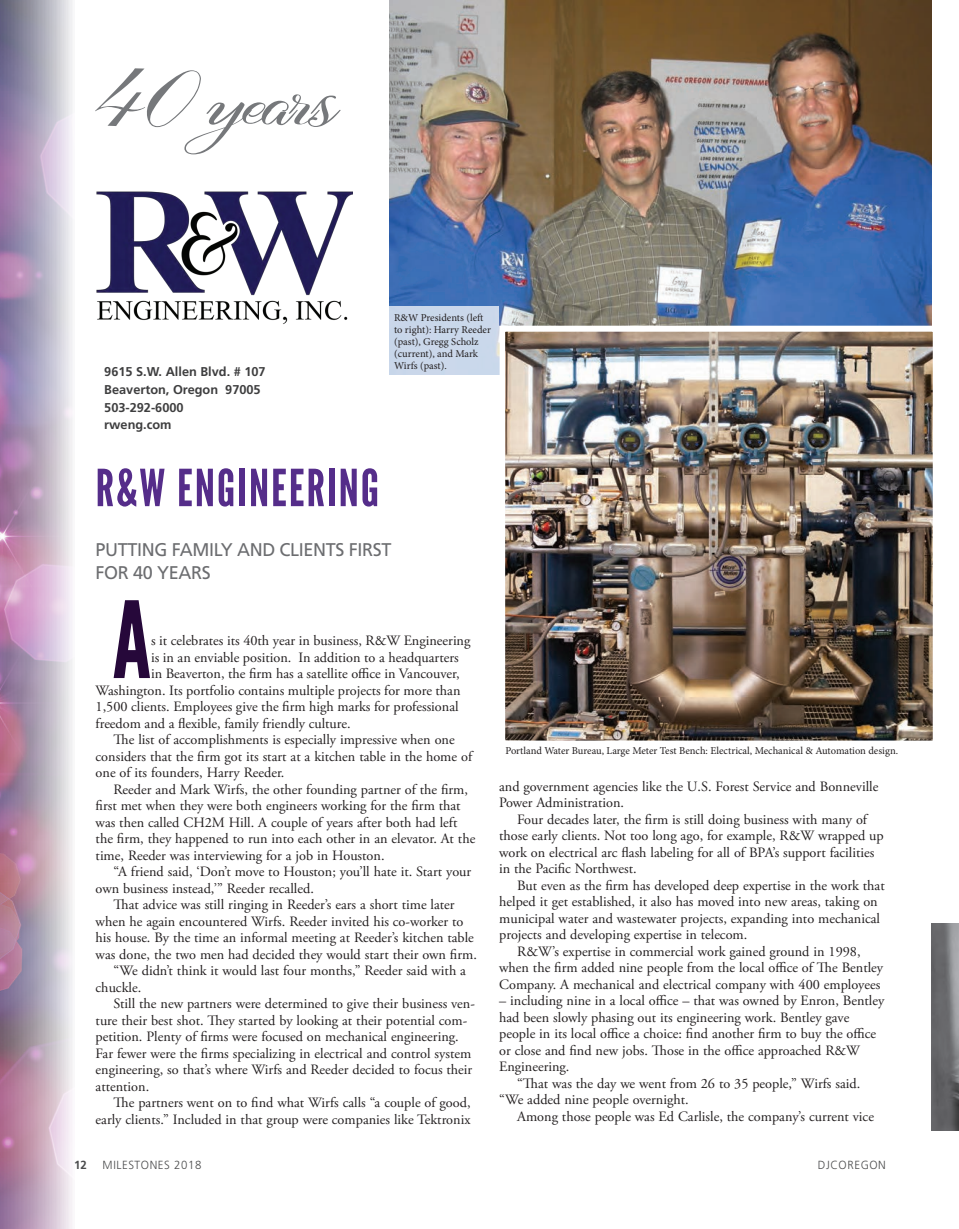
<style>
.page{position:relative;width:959px;height:1229px;background:#fff}
.page>*{position:absolute;margin:0;border:0;box-sizing:border-box;transform-origin:0 0}
.t1{font:166.05px "Signarita Anne";letter-spacing:-.03em;color:#76787b}
.t2{font:105.9px "League Gothic";color:#26083a}
.t3{font:51px "League Gothic";letter-spacing:.04em;color:#552d8a}
.t4{font:18.3px/22.5px "Frutiger LT Pro";letter-spacing:-.02em;color:#6c6d70}
.t5{font:14.25px/16.5px "Adobe Garamond Pro";color:#231f20}
.t6{font:700 12.75px/17.5px "Frutiger LT Pro";color:#3e3e3f}
.t7{font:300 11.7px "Frutiger LT Pro";letter-spacing:.05em;color:#4b4c4d}
.t8{font:700 11.7px "Frutiger LT Pro";color:#4b4c4d}
.t9{font:10.5px/12px "Minion Pro";color:#231f20}
.s1{font-family:"Kunstler Script";font-style:italic;font-size:169.05px}
</style>
<div class="page">
<img style="left:0;top:0;width:73px;height:1228px">
<img style="left:96px;top:191px;width:257px;height:133px">
<img style="left:389px;top:0;width:543px;height:326px">
<img style="left:506px;top:333px;width:425px;height:406px">
<div style="left:499px;top:326px;width:439px;height:420px;border:6px solid #fff"></div>
<img style="left:932px;top:923px;width:26px;height:207px">
<div style="left:386px;top:306px;width:113px;height:68px;background:#cad8eb"></div>
<h1 class="t1" style="left:91px;top:-29px;width:249px"><span class="s1">40</span> years</h1>
<p class="t6" style="left:104px;top:363px;width:163px">9615 S.W. Allen Blvd. # 107<br>Beaverton, Oregon 97005<br>503-292-6000<br>rweng.com</p>
<h3 class="t3" style="left:96px;top:457px;width:285px">R&amp;W ENGINEERING</h3>
<p class="t9" style="left:394px;top:311px;width:98px">R&amp;W Presidents (left to right): Harry Reeder (past), Gregg Scholz (current), and Mark<br>Wirfs (past).</p>
<p class="t4" style="left:96px;top:539px;width:297px">PUTTING FAMILY AND CLIENTS FIRST<br>FOR 40 YEARS</p>
<h2 class="t2" style="left:113px;top:577px;width:40px">A</h2>
<p class="t5" style="left:151px;top:633px;width:321px">s it celebrates its 40th year in business, R&amp;W Engineering</p>
<p class="t5" style="left:151px;top:649px;width:309px">is in an enviable position. In addition to a headquarters</p>
<p class="t5" style="left:151px;top:666px;width:310px">in Beaverton, the firm has a satellite office in Vancouver,</p>
<p class="t5" style="left:96px;top:682px;width:366px">Washington. Its portfolio contains multiple projects for more than</p>
<p class="t5" style="left:96px;top:699px;width:364px">1,500 clients. Employees give the firm high marks for professional</p>
<p class="t5" style="left:96px;top:715px;width:256px">freedom and a flexible, family friendly culture.</p>
<p class="t5" style="left:114px;top:732px;width:342px">The list of accomplishments is especially impressive when one</p>
<p class="t5" style="left:96px;top:748px;width:378px">considers that the firm got its start at a kitchen table in the home of</p>
<p class="t5" style="left:96px;top:765px;width:190px">one of its founders, Harry Reeder.</p>
<p class="t5" style="left:114px;top:781px;width:356px">Reeder and Mark Wirfs, the other founding partner of the firm,</p>
<p class="t5" style="left:96px;top:798px;width:366px">first met when they were both engineers working for the firm that</p>
<p class="t5" style="left:96px;top:814px;width:363px">was then called CH2M Hill. A couple of years after both had left</p>
<p class="t5" style="left:96px;top:831px;width:381px">the firm, they happened to run into each other in an elevator. At the</p>
<p class="t5" style="left:96px;top:847px;width:290px">time, Reeder was interviewing for a job in Houston.</p>
<p class="t5" style="left:114px;top:864px;width:359px">“A friend said, ‘Don’t move to Houston; you’ll hate it. Start your</p>
<p class="t5" style="left:96px;top:880px;width:220px">own business instead,’” Reeder recalled.</p>
<p class="t5" style="left:114px;top:897px;width:342px">That advice was still ringing in Reeder’s ears a short time later</p>
<p class="t5" style="left:96px;top:913px;width:369px">when he again encountered Wirfs. Reeder invited his co-worker to</p>
<p class="t5" style="left:96px;top:930px;width:380px">his house. By the time an informal meeting at Reeder’s kitchen table</p>
<p class="t5" style="left:96px;top:946px;width:383px">was done, the two men had decided they would start their own firm.</p>
<p class="t5" style="left:114px;top:963px;width:354px">“We didn’t think it would last four months,” Reeder said with a</p>
<p class="t5" style="left:96px;top:979px;width:47px">chuckle.</p>
<p class="t5" style="left:114px;top:996px;width:363px">Still the new partners were determined to give their business ven-</p>
<p class="t5" style="left:96px;top:1012px;width:373px">ture their best shot. They started by looking at their potential com-</p>
<p class="t5" style="left:96px;top:1029px;width:364px">petition. Plenty of firms were focused on mechanical engineering.</p>
<p class="t5" style="left:96px;top:1045px;width:377px">Far fewer were the firms specializing in electrical and control system</p>
<p class="t5" style="left:96px;top:1062px;width:378px">engineering, so that’s where Wirfs and Reeder decided to focus their</p>
<p class="t5" style="left:96px;top:1078px;width:55px">attention.</p>
<p class="t5" style="left:114px;top:1095px;width:358px">The partners went on to find what Wirfs calls “a couple of good,</p>
<p class="t5" style="left:96px;top:1111px;width:376px">early clients.” Included in that group were companies like Tektronix</p>
<p class="t9" style="left:505px;top:745px;width:394px">Portland Water Bureau, Large Meter Test Bench: Electrical, Mechanical &amp; Automation design.</p>
<p class="t5" style="left:499px;top:778px;width:381px">and government agencies like the U.S. Forest Service and Bonneville<br>Power Administration.</p>
<p class="t5" style="left:499px;top:811px;width:386px;text-indent:18px">Four decades later, the firm is still doing business with many of those early clients. Not too long ago, for example, R&amp;W wrapped up work on electrical arc flash labeling for all of BPA’s support facilities in the Pacific Northwest.</p>
<p class="t5" style="left:517px;top:877px;width:369px">But even as the firm has developed deep expertise in the work that</p>
<p class="t5" style="left:499px;top:894px;width:380px">helped it get established, it also has moved into new areas, taking on</p>
<p class="t5" style="left:499px;top:910px;width:382px">municipal water and wastewater projects, expanding into mechanical</p>
<p class="t5" style="left:499px;top:927px;width:250px">projects and developing expertise in telecom.</p>
<p class="t5" style="left:517px;top:943px;width:345px">R&amp;W’s expertise in commercial work gained ground in 1998,</p>
<p class="t5" style="left:499px;top:960px;width:385px">when the firm added nine people from the local office of The Bentley</p>
<p class="t5" style="left:499px;top:976px;width:382px">Company. A mechanical and electrical company with 400 employees</p>
<p class="t5" style="left:499px;top:993px;width:386px">– including nine in a local office – that was owned by Enron, Bentley</p>
<p class="t5" style="left:499px;top:1009px;width:352px">had been slowly phasing out its engineering work. Bentley gave</p>
<p class="t5" style="left:499px;top:1026px;width:378px">people in its local office a choice: find another firm to buy the office</p>
<p class="t5" style="left:499px;top:1042px;width:362px">or close and find new jobs. Those in the office approached R&amp;W</p>
<p class="t5" style="left:499px;top:1059px;width:72px">Engineering.</p>
<p class="t5" style="left:517px;top:1075px;width:345px">“That was the day we went from 26 to 35 people,” Wirfs said.</p>
<p class="t5" style="left:499px;top:1092px;width:191px">“We added nine people overnight.</p>
<p class="t5" style="left:517px;top:1108px;width:358px">Among those people was Ed Carlisle, the company’s current vice</p>
<p class="t8" style="left:74px;top:1158px;width:14px">12</p>
<p class="t7" style="left:103px;top:1158px;width:100px">MILESTONES 2018</p>
<p class="t7" style="left:817px;top:1158px;width:70px">DJCOREGON</p>
</div>
